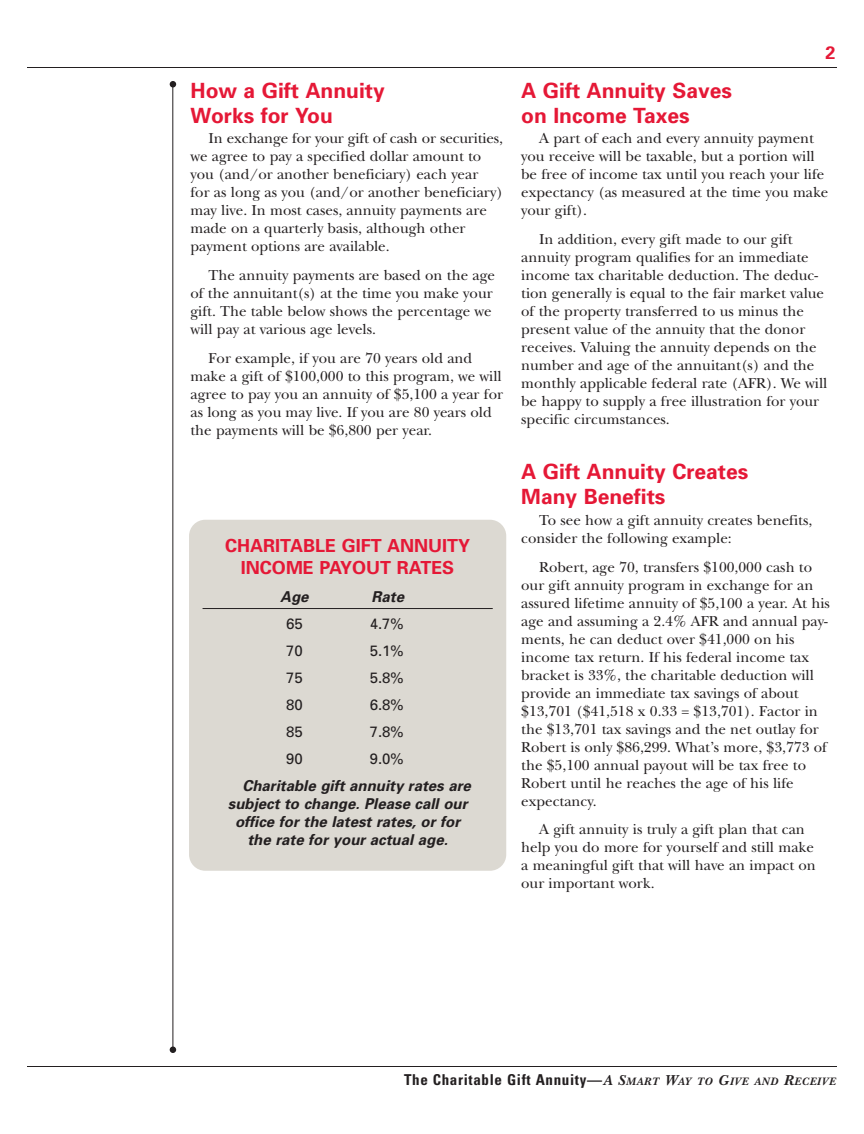
<style>
.page{position:relative;width:864px;height:1134px;background:#fff}
.page>*{position:absolute;margin:0;border:0;box-sizing:border-box;transform-origin:0 0}
.t1{font:700 21px/25.2px "Univers";color:#e51836}
.t2{font:700 18px/21.6px "Univers";color:#e51836;text-align:center}
.t3{font:15px/18px "New Baskerville";color:#231f20}
.t4{font:italic 700 15px "Univers";color:#231f20}
.t5{font:700 condensed 15px "Univers";letter-spacing:.045em;color:#231f20}
.t6{font:15px "Univers";color:#231f20}
.s1{font-family:"Trade Gothic Bold Two";font-weight:400;font-stretch:normal}
.s2{font-family:"New Baskerville";font-style:italic;font-stretch:normal}
.s3{font-family:"New Baskerville";font-style:italic;font-stretch:normal;font-size:11.25px}
</style>
<div class="page">
<hr style="left:27px;top:67px;width:810px;height:1px;background:#231f20">
<hr style="left:27px;top:1066px;width:810px;height:1px;background:#231f20">
<hr style="left:172px;top:82px;width:1px;height:970px;background:#231f20">
<svg style="left:170px;top:81px;width:6px;height:6px"></svg>
<svg style="left:170px;top:1047px;width:6px;height:6px"></svg>
<div style="left:189px;top:520px;width:317px;height:351px;background:#dcd9d2;border-radius:16px"></div>
<hr style="left:203px;top:608px;width:290px;height:1px;background:#231f20">
<h1 class="t1" style="left:191px;top:79px;width:196px">How a Gift Annuity<br>Works for You</h1>
<p class="t3" style="left:191px;top:131px;width:314px;text-indent:18px">In exchange for your gift of cash or securities, we agree to pay a specified dollar amount to you (and/or another beneficiary) each year<br>for as long as you (and/or another beneficiary) may live. In most cases, annuity payments are made on a quarterly basis, although other payment options are available.</p>
<p class="t3" style="left:191px;top:268px;width:306px;text-indent:18px">The annuity payments are based on the age of the annuitant(s) at the time you make your gift. The table below shows the percentage we will pay at various age levels.</p>
<p class="t3" style="left:191px;top:351px;width:314px;text-indent:18px">For example, if you are 70 years old and make a gift of $100,000 to this program, we will agree to pay you an annuity of $5,100 a year for as long as you may live. If you are 80 years old the payments will be $6,800 per year.</p>
<p class="t2" style="left:225px;top:537px;width:247px">CHARITABLE GIFT ANNUITY<br>INCOME PAYOUT RATES</p>
<p class="t4" style="left:280px;top:591px;width:30px">Age</p>
<p class="t4" style="left:371px;top:591px;width:34px">Rate</p>
<p class="t6" style="left:286px;top:618px;width:18px">65</p>
<p class="t6" style="left:370px;top:618px;width:36px">4.7%</p>
<p class="t6" style="left:286px;top:645px;width:18px">70</p>
<p class="t6" style="left:370px;top:645px;width:36px">5.1%</p>
<p class="t6" style="left:286px;top:672px;width:18px">75</p>
<p class="t6" style="left:370px;top:672px;width:36px">5.8%</p>
<p class="t6" style="left:286px;top:699px;width:18px">80</p>
<p class="t6" style="left:370px;top:699px;width:36px">6.8%</p>
<p class="t6" style="left:286px;top:726px;width:18px">85</p>
<p class="t6" style="left:370px;top:726px;width:36px">7.8%</p>
<p class="t6" style="left:286px;top:753px;width:18px">90</p>
<p class="t6" style="left:370px;top:753px;width:36px">9.0%</p>
<p class="t4" style="left:242px;top:780px;width:230px">Charitable gift annuity rates are</p>
<p class="t4" style="left:228px;top:798px;width:241px">subject to change. Please call our</p>
<p class="t4" style="left:235px;top:816px;width:227px">office for the latest rates, or for</p>
<p class="t4" style="left:247px;top:834px;width:202px">the rate for your actual age.</p>
<p class="t2" style="left:825px;top:43px;width:12px">2</p>
<h1 class="t1" style="left:521px;top:79px;width:212px">A Gift Annuity Saves on Income Taxes</h1>
<p class="t3" style="left:521px;top:131px;width:309px;text-indent:18px">A part of each and every annuity payment you receive will be taxable, but a portion will be free of income tax until you reach your life expectancy (as measured at the time you make your gift).</p>
<p class="t3" style="left:521px;top:232px;width:308px;text-indent:18px">In addition, every gift made to our gift annuity program qualifies for an immediate income tax charitable deduction. The deduc&shy;tion generally is equal to the fair market value of the property transferred to us minus the present value of the annuity that the donor receives. Valuing the annuity depends on the number and age of the annuitant(s) and the monthly applicable federal rate (AFR). We will be happy to supply a free illustration for your specific circumstances.</p>
<h1 class="t1" style="left:521px;top:461px;width:228px">A Gift Annuity Creates<br>Many Benefits</h1>
<p class="t3" style="left:521px;top:513px;width:293px;text-indent:18px">To see how a gift annuity creates benefits, consider the following example:</p>
<p class="t3" style="left:521px;top:560px;width:310px;text-indent:18px">Robert, age 70, transfers $100,000 cash to our gift annuity program in exchange for an assured lifetime annuity of $5,100 a year. At his age and assuming a 2.4% AFR and annual pay&shy;ments, he can deduct over $41,000 on his income tax return. If his federal income tax bracket is 33%, the charitable deduction will provide an immediate tax savings of about $13,701 ($41,518 x 0.33 = $13,701). Factor in the $13,701 tax savings and the net outlay for Robert is only $86,299. What’s more, $3,773 of the $5,100 annual payout will be tax free to Robert until he reaches the age of his life expectancy.</p>
<p class="t3" style="left:521px;top:822px;width:296px;text-indent:18px">A gift annuity is truly a gift plan that can help you do more for yourself and still make a meaningful gift that will have an impact on our important work.</p>
<p class="t5" style="left:404px;top:1074px;width:433px">The Charitable Gift Annuity<span class="s1">—</span><span class="s2">A S</span><span class="s3">MART</span> <span class="s2">W</span><span class="s3">AY TO</span> <span class="s2">G</span><span class="s3">IVE AND</span> <span class="s2">R</span><span class="s3">ECEIVE</span></p>
</div>
